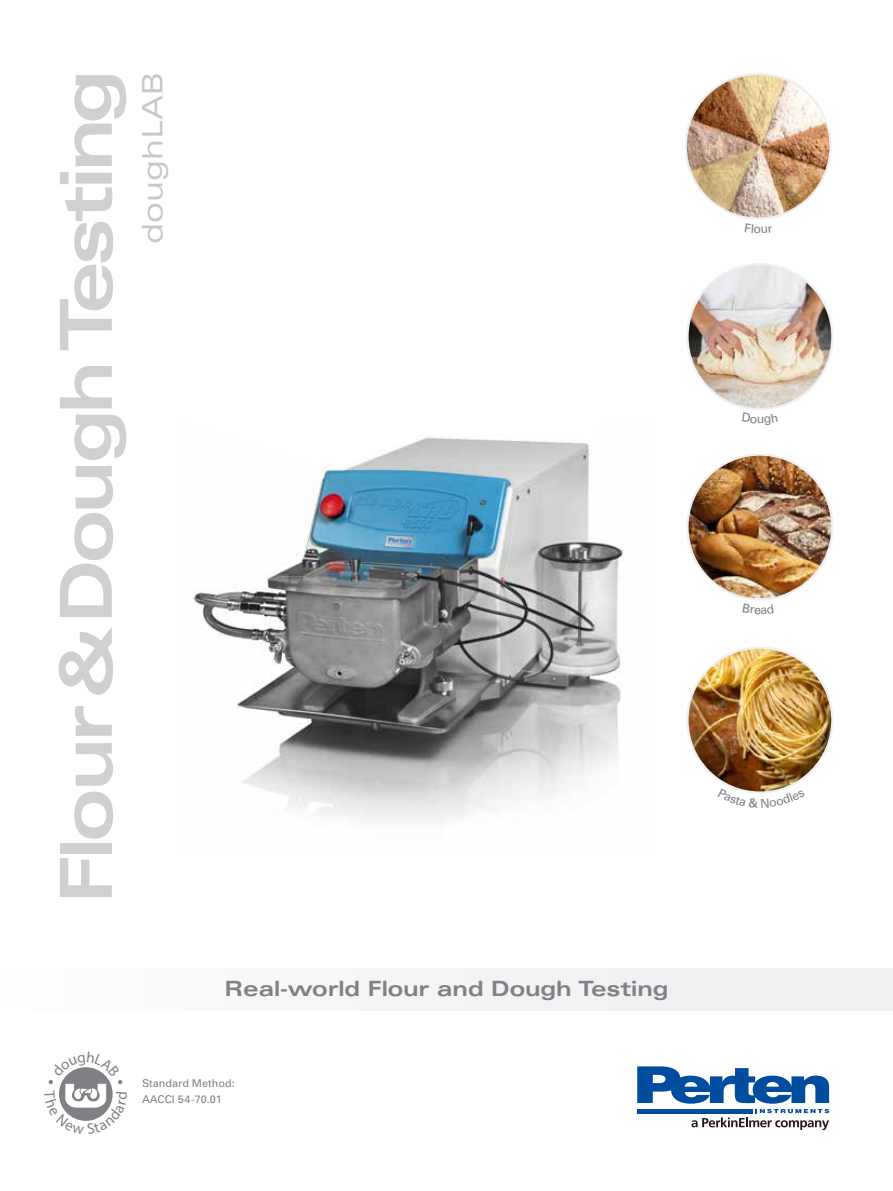
<style>
.page{position:relative;width:893px;height:1191px;background:#fff}
.page>*{position:absolute;margin:0;border:0;box-sizing:border-box;transform-origin:0 0}
.t1{font:700 expanded 72px "Univers";letter-spacing:-.055em;color:#ced0d2}
.t2{font:expanded 28.2px "Univers";color:#c5c7ca}
.t3{font:700 expanded 21px "Univers";letter-spacing:-.005em;color:#818084}
.t4{font:12.3px "Univers";color:#818084}
.t5{font:10.8px/15.6px "Univers";color:#818084}
</style>
<div class="page">
<div style="left:0;top:968px;width:893px;height:42px;background:#eff0f1"></div>
<img style="left:687px;top:264px;width:145px;height:145px;border-radius:72px">
<img style="left:686px;top:74px;width:144px;height:144px;border-radius:72px">
<img style="left:689px;top:456px;width:143px;height:142px">
<img style="left:687px;top:647px;width:145px;height:145px;border-radius:72px">
<img style="left:192px;top:437px;width:433px;height:383px">
<svg style="left:637px;top:1066px;width:192px;height:37px"></svg>
<hr style="left:637px;top:1109px;width:116px;height:4px;background:#004d9f">
<svg style="left:691px;top:1109px;width:138px;height:21px"></svg>
<svg style="left:733px;top:788px;width:54px;height:6px"></svg>
<svg style="left:48px;top:1067px;width:75px;height:54px"></svg>
<h1 class="t1" style="left:45px;top:903px;width:834px;rotate:-90deg">Flour &amp; Dough Testing</h1>
<h2 class="t2" style="left:136px;top:243px;width:172px;rotate:-90deg">doughLAB</h2>
<p class="t3" style="left:225px;top:976px;width:445px">Real-world Flour and Dough Testing</p>
<p class="t5" style="left:142px;top:1075px;width:94px">Standard Method:<br>AACCI 54-70.01</p>
<p class="t4" style="left:757px;top:412px;width:9px">u</p>
</div>
